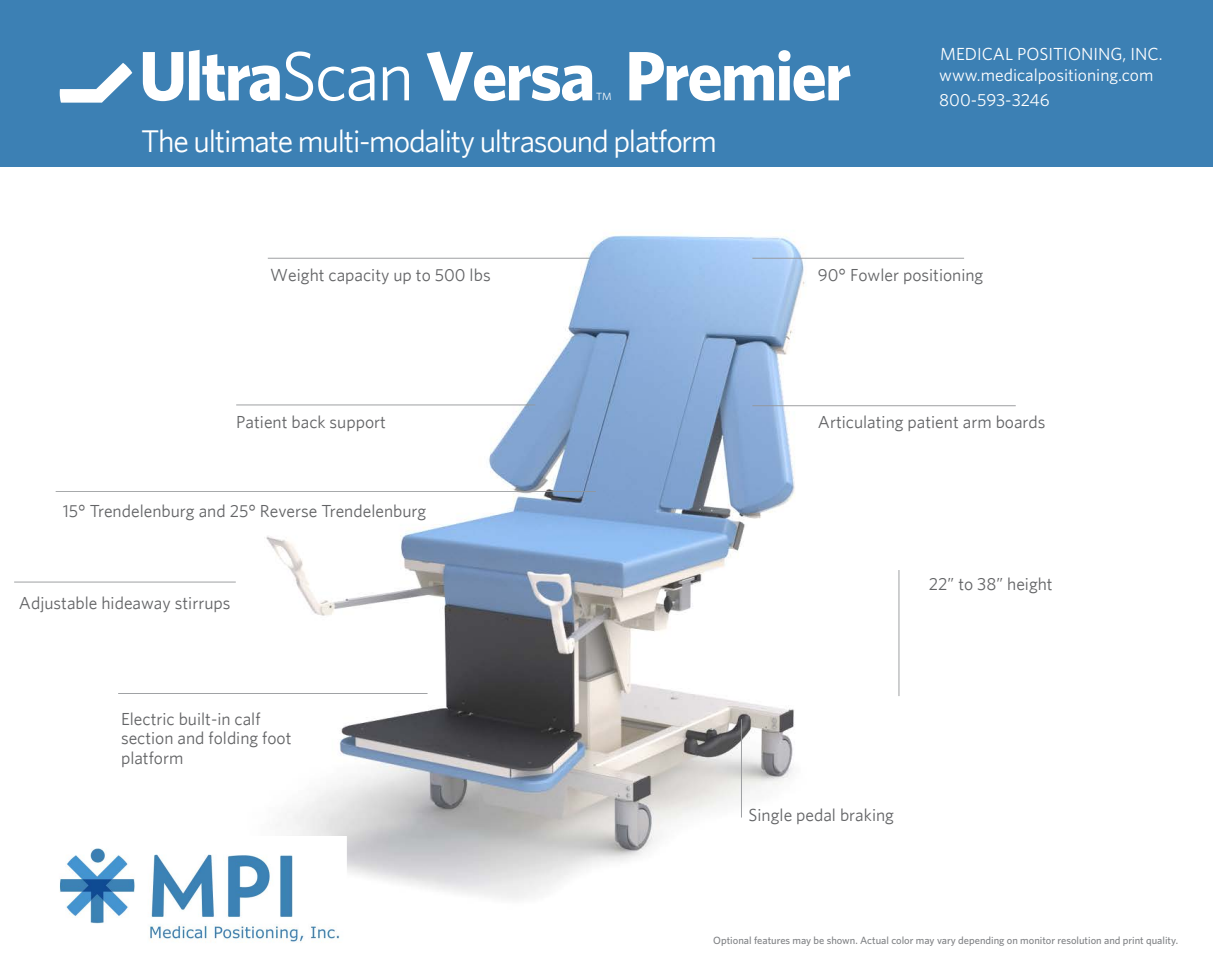
<style>
.page{position:relative;width:1213px;height:977px;background:#fff}
.page>*{position:absolute;margin:0;border:0;box-sizing:border-box;transform-origin:0 0}
.t1{font:700 70px "Whitney";letter-spacing:-.03em;color:#fff}
.t2{font:31.5px "Whitney";letter-spacing:-.04em;color:#fff}
.t3{font:17.5px/19.4px "Whitney";color:#636466}
.t4{font:17.5px/24.5px "Whitney HTF";color:#fff}
.t5{font:500 10.5px "Whitney HTF";color:#808285}
.t6{font:10.5px "Whitney";color:#fff}
.s1{font-weight:400}
</style>
<div class="page">
<img style="left:0;top:166px;width:1213px;height:733px">
<div style="left:0;top:0;width:1213px;height:166px;background:#3c80b4"></div>
<svg style="left:60px;top:63px;width:72px;height:40px"></svg>
<hr style="left:56px;top:491px;width:540px;height:1px;background:#939598">
<hr style="left:752px;top:258px;width:212px;height:1px;background:#939598">
<hr style="left:268px;top:258px;width:322px;height:1px;background:#939598">
<hr style="left:14px;top:581px;width:222px;height:1px;background:#939598">
<hr style="left:118px;top:693px;width:309px;height:1px;background:#939598">
<hr style="left:752px;top:405px;width:264px;height:1px;background:#939598">
<hr style="left:236px;top:404px;width:299px;height:1px;background:#939598">
<hr style="left:741px;top:719px;width:1px;height:98px;background:#939598">
<hr style="left:898px;top:570px;width:1px;height:126px;background:#939598">
<img style="left:35px;top:836px;width:311px;height:106px">
<h1 class="t1" style="left:139px;top:34px;width:714px">Ultra<span class="s1">Scan</span> Versa Premier</h1>
<p class="t6" style="left:596px;top:90px;width:17px">TM</p>
<h2 class="t2" style="left:141px;top:122px;width:577px">The ultimate multi-modality ultrasound platform</h2>
<p class="t4" style="left:940px;top:41px;width:224px">MEDICAL POSITIONING, INC.</p>
<p class="t4" style="left:939px;top:62px;width:216px">www.medicalpositioning.com<br>800-593-3246</p>
<p class="t3" style="left:270px;top:265px;width:222px">Weight capacity up to 500 lbs</p>
<p class="t3" style="left:818px;top:264px;width:167px">90° Fowler positioning</p>
<p class="t3" style="left:236px;top:412px;width:151px">Patient back support</p>
<p class="t3" style="left:818px;top:412px;width:229px">Articulating patient arm boards</p>
<p class="t3" style="left:63px;top:501px;width:365px">15° Trendelenburg and 25° Reverse Trendelenburg</p>
<p class="t3" style="left:19px;top:592px;width:213px">Adjustable hideaway stirrups</p>
<p class="t3" style="left:121px;top:708px;width:172px">Electric built-in calf section and folding foot platform</p>
<p class="t3" style="left:929px;top:573px;width:125px">22” to 38” height</p>
<p class="t3" style="left:748px;top:805px;width:147px">Single pedal braking</p>
<p class="t5" style="left:713px;top:934px;width:466px">Optional features may be shown. Actual color may vary depending on monitor resolution and print quality.</p>
</div>
